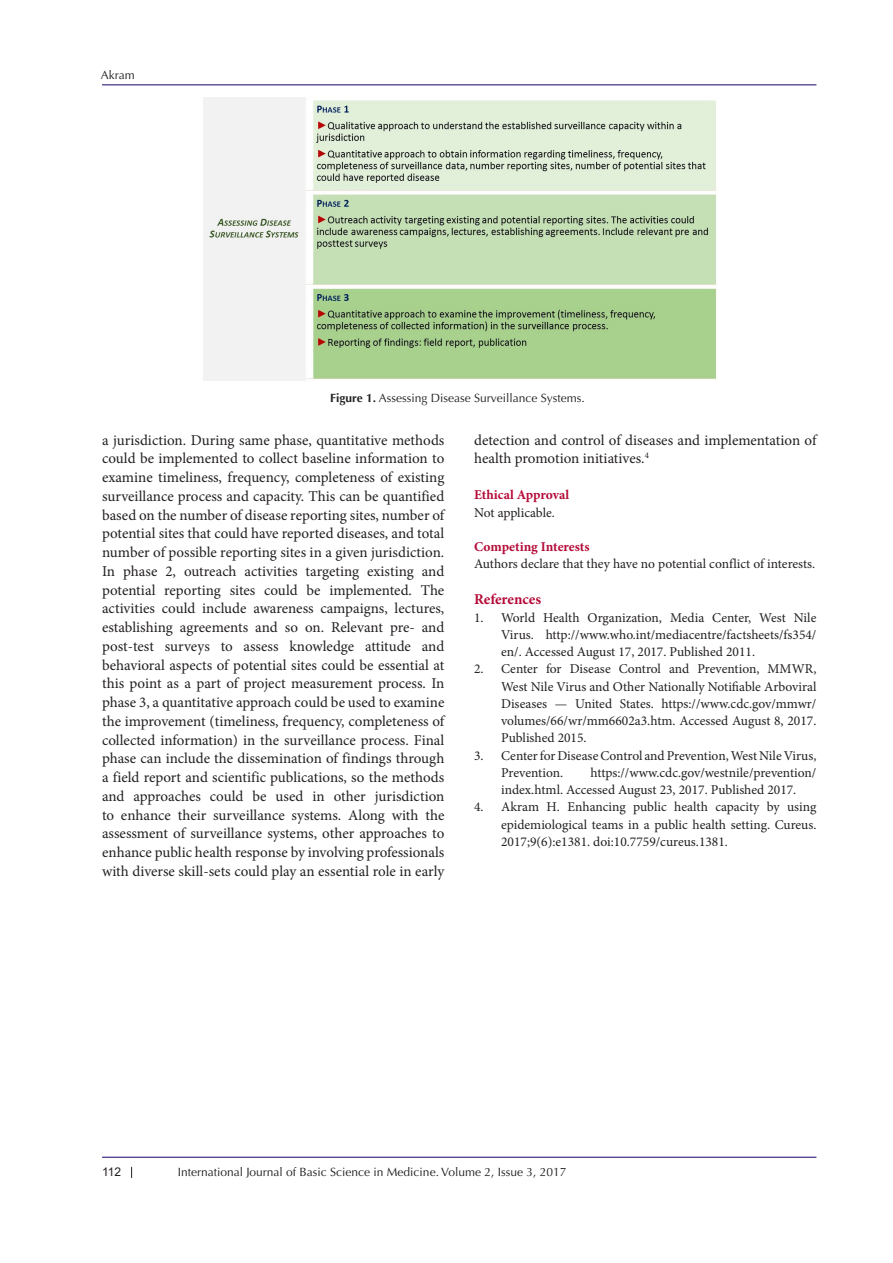
<style>
.page{position:relative;width:893px;height:1263px;background:#fff}
.page>*{position:absolute;margin:0;border:0;box-sizing:border-box;transform-origin:0 0}
.t1{font:15px/18.8px "Minion Pro";color:#231f20;text-align:justify}
.t2{font:700 15px "Minion Pro";letter-spacing:-.005em;color:#b40a37}
.t3{font:13.5px/17.2px "Minion Pro";color:#231f20;text-align:justify}
.t4{font:700 13.5px "Minion Pro";letter-spacing:-.005em;color:#b40a37}
.t5{font:12px "Optima LT Std";color:#231f20}
.t6{font:12px "Optima LT Std";color:#222}
.t7{font:12px "Arial";color:#231f20}
.s1{font-weight:700}
</style>
<div class="page">
<hr style="left:102px;top:85px;width:714px;height:1px;background:#190066">
<hr style="left:102px;top:1157px;width:714px;height:1px;background:#190066">
<img style="left:203px;top:98px;width:514px;height:283px">
<p class="t5" style="left:101px;top:68px;width:35px">Akram</p>
<p class="t6" style="left:330px;top:391px;width:256px"><span class="s1">Figure 1.</span> Assessing Disease Surveillance Systems.</p>
<p class="t1" style="left:102px;top:431px;width:344px">a jurisdiction. During same phase, quantitative methods could be implemented to collect baseline information to examine timeliness, frequency, completeness of existing surveillance process and capacity. This can be quantified based on the number of disease reporting sites, number of potential sites that could have reported diseases, and total number of possible reporting sites in a given jurisdiction.<br>In phase 2, outreach activities targeting existing and potential reporting sites could be implemented. The activities could include awareness campaigns, lectures, establishing agreements and so on. Relevant pre- and post-test surveys to assess knowledge attitude and behavioral aspects of potential sites could be essential at this point as a part of project measurement process. In phase 3, a quantitative approach could be used to examine the improvement (timeliness, frequency, completeness of collected information) in the surveillance process. Final phase can include the dissemination of findings through a field report and scientific publications, so the methods and approaches could be used in other jurisdiction to enhance their surveillance systems. Along with the assessment of surveillance systems, other approaches to enhance public health response by involving professionals with diverse skill-sets could play an essential role in early</p>
<p class="t1" style="left:474px;top:431px;width:344px">detection and control of diseases and implementation of health promotion initiatives.<sup>4</sup></p>
<p class="t4" style="left:474px;top:486px;width:97px">Ethical Approval</p>
<p class="t3" style="left:474px;top:504px;width:82px">Not applicable.</p>
<p class="t4" style="left:474px;top:537px;width:117px">Competing Interests</p>
<p class="t3" style="left:474px;top:555px;width:343px">Authors declare that they have no potential conflict of interests.</p>
<p class="t2" style="left:474px;top:589px;width:69px">References</p>
<p class="t3" style="left:501px;top:609px;width:317px;text-indent:-27px">1. World Health Organization, Media Center, West Nile Virus. http://www.who.int/mediacentre/factsheets/fs354/ en/. Accessed August 17, 2017. Published 2011.</p>
<p class="t3" style="left:501px;top:660px;width:317px;text-indent:-27px">2. Center for Disease Control and Prevention, MMWR, West Nile Virus and Other Nationally Notifiable Arboviral Diseases — United States. https://www.cdc.gov/mmwr/ volumes/66/wr/mm6602a3.htm. Accessed August 8, 2017.<br>Published 2015.</p>
<p class="t3" style="left:501px;top:747px;width:317px;text-indent:-27px">3. Center for Disease Control and Prevention, West Nile Virus,<br>Prevention.</p>
<p class="t3" style="left:501px;top:764px;width:317px;text-indent:89px">https://www.cdc.gov/westnile/prevention/ index.html. Accessed August 23, 2017. Published 2017.</p>
<p class="t3" style="left:501px;top:798px;width:317px;text-indent:-27px">4. Akram H. Enhancing public health capacity by using epidemiological teams in a public health setting. Cureus.<br>2017;9(6):e1381. doi:10.7759/cureus.1381.</p>
<p class="t7" style="left:102px;top:1163px;width:21px">112</p>
<p class="t5" style="left:178px;top:1165px;width:390px">International Journal of Basic Science in Medicine. Volume 2, Issue 3, 2017</p>
</div>
